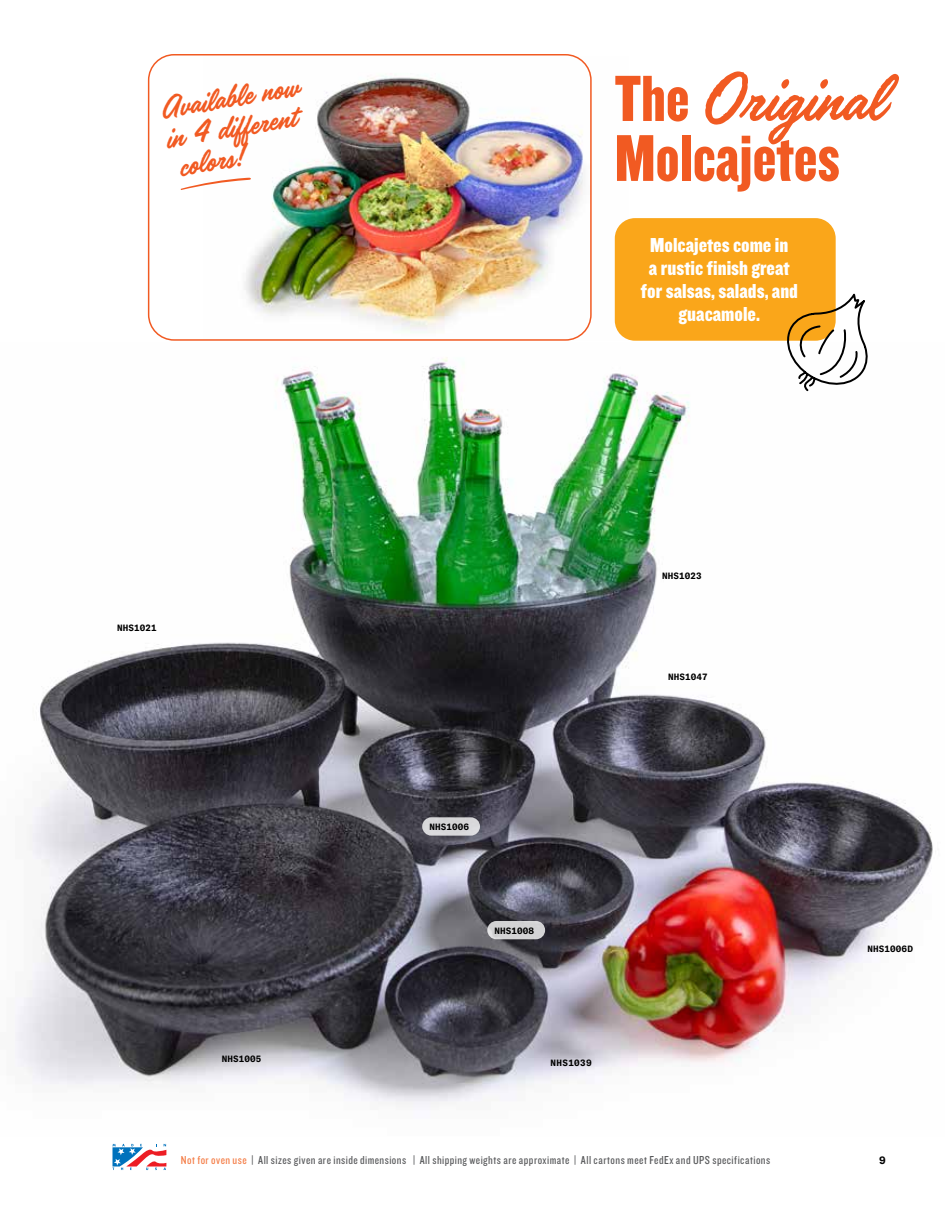
<style>
.page{position:relative;width:945px;height:1215px;background:#fff}
.page>*{position:absolute;margin:0;border:0;box-sizing:border-box;transform-origin:0 0}
.t1{font:76.8px "Handelson One";color:#f15a22}
.t2{font:68.7px "Knockout HTF69 Full Liteweight";color:#f15a22}
.t3{font:35.25px/29.7px "Handelson One";color:#f15a22}
.t4{font:21px/22.8px "Knockout HTF70 Full Welterwt";color:#fff;text-align:center}
.t5{font:12px "Knockout HTF29 Junior Liteweight";letter-spacing:.04em;color:#58595b}
.t6{font:700 10.5px "GT America Mono";color:#000}
.t7{font:700 9px "GT America Mono";letter-spacing:.01em;color:#000}
.t8{font:700 9px "GT America Mono";letter-spacing:.04em;color:#000}
.s1{font-family:"Knockout HTF69 Full Liteweight";font-size:67.8px}
.s2{color:#f47b44}
</style>
<div class="page">
<img style="left:244px;top:57px;width:384px;height:283px">
<img style="left:15px;top:357px;width:918px;height:750px">
<div style="left:148px;top:54px;width:444px;height:287px;border:2px solid #f15a22;border-radius:25px"></div>
<img style="left:15px;top:357px;width:102px;height:397px">
<svg style="left:112px;top:1144px;width:54px;height:26px"></svg>
<div style="left:615px;top:218px;width:221px;height:123px;background:#faa61a;border-radius:20px"></div>
<svg style="left:780px;top:289px;width:92px;height:104px"></svg>
<div style="left:422px;top:817px;width:58px;height:19px;background:#d8d7d9;border-radius:9px"></div>
<div style="left:487px;top:921px;width:58px;height:18px;background:#d3d3d4;border-radius:9px"></div>
<svg style="left:181px;top:177px;width:70px;height:13px"></svg>
<h3 class="t3" style="left:157px;top:96px;width:141px;rotate:-10deg">Available now in 4 different colors!</h3>
<p class="t7" style="left:117px;top:623px;width:41px">NHS1021</p>
<p class="t7" style="left:222px;top:1054px;width:41px">NHS1005</p>
<h1 class="t1" style="left:615px;top:57px;width:268px"><span class="s1">The</span> Original</h1>
<h2 class="t2" style="left:615px;top:123px;width:227px">Molcajetes</h2>
<h3 class="t4" style="left:641px;top:235px;width:159px">Molcajetes come in<br>a rustic finish great for salsas, salads, and guacamole.</h3>
<p class="t7" style="left:429px;top:822px;width:41px">NHS1006</p>
<p class="t7" style="left:495px;top:925px;width:41px">NHS1008</p>
<p class="t8" style="left:551px;top:1057px;width:43px">NHS1039</p>
<p class="t7" style="left:662px;top:571px;width:41px">NHS1023</p>
<p class="t7" style="left:668px;top:672px;width:41px">NHS1047</p>
<p class="t7" style="left:868px;top:943px;width:47px">NHS1006D</p>
<p class="t5" style="left:181px;top:1154px;width:591px"><span class="s2">Not for oven use</span> | All sizes given are inside dimensions | All shipping weights are approximate | All cartons meet FedEx and UPS specifications</p>
<p class="t6" style="left:879px;top:1154px;width:8px">9</p>
</div>
